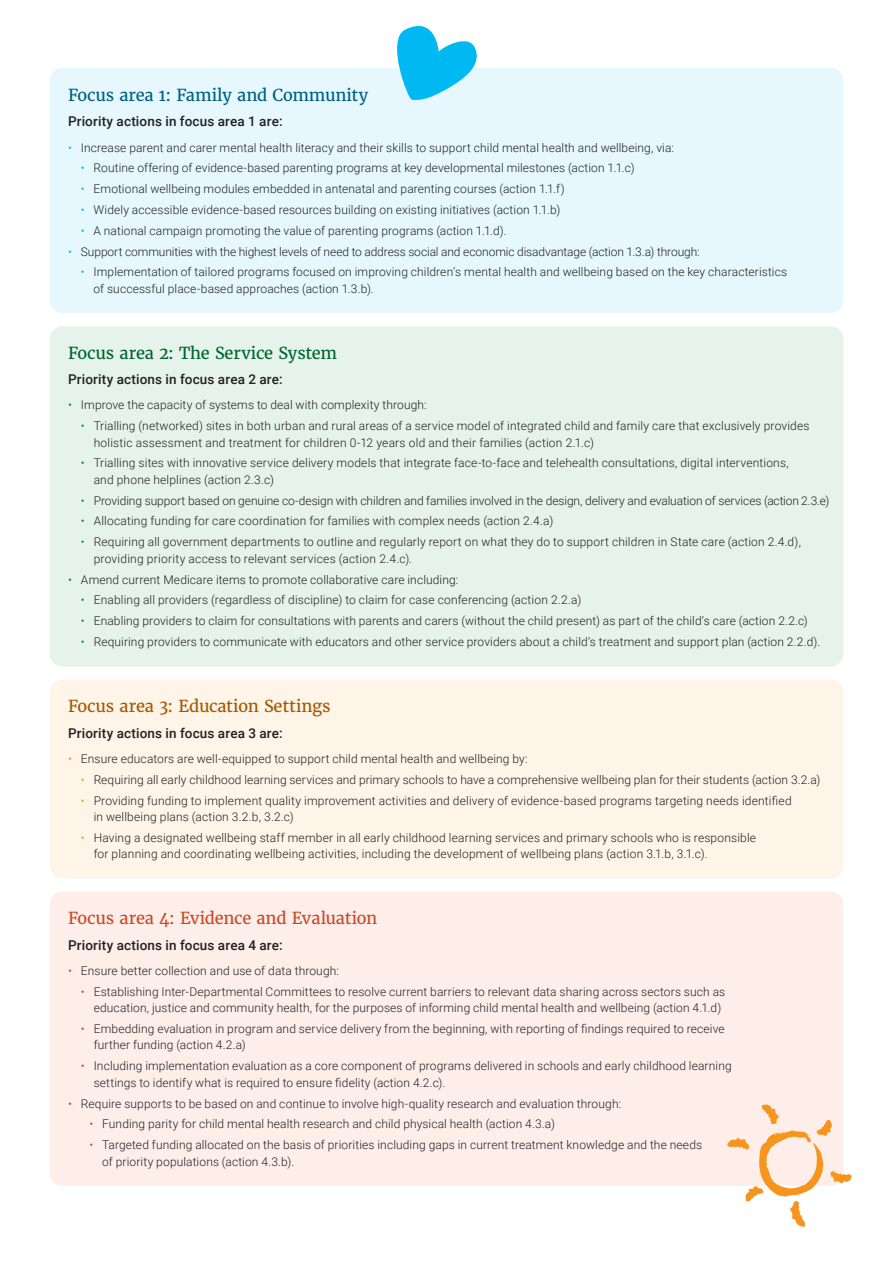
<style>
.page{position:relative;width:893px;height:1263px;background:#fff}
.page>*{position:absolute;margin:0;border:0;box-sizing:border-box;transform-origin:0 0}
.H4_ORANGE_SHADE{font:16.5px "Merriweather";letter-spacing:-.015em;color:#c94b29}
.H4_CYAN_SHADE{font:16.5px "Merriweather";letter-spacing:-.01em;color:#006183}
.H4_ORANGE_SHADE-2{font:16.5px "Merriweather";letter-spacing:-.01em;color:#a55a00}
.H4_GREEN_SHADE{font:16.5px "Merriweather";letter-spacing:-.01em;color:#006531}
.H4_ORANGE_SHADE-3{font:500 13.5px "Roboto";letter-spacing:.01em;color:#231f20}
.t1{font:300 12px/16.5px "Roboto";letter-spacing:.01em;color:#231f20}
.t2{font:300 12px "Roboto";letter-spacing:-.01em;color:#231f20}
.s1{color:#00b9f2}
.s2{color:#008942}
.s3{color:#f7941d}
.s4{color:#c94b29}
</style>
<div class="page">
<div style="left:50px;top:68px;width:793px;height:245px;background:#e6f8fe;border-radius:13px"></div>
<div style="left:50px;top:326px;width:793px;height:341px;background:#e6f3ec;border-radius:13px"></div>
<div style="left:50px;top:679px;width:793px;height:199px;background:#fef4e8;border-radius:13px"></div>
<div style="left:50px;top:891px;width:793px;height:295px;background:#feeeea;border-radius:13px"></div>
<svg style="left:397px;top:26px;width:80px;height:74px"></svg>
<svg style="left:727px;top:1104px;width:125px;height:123px"></svg>
<p class="H4_CYAN_SHADE" style="left:68px;top:85px;width:302px">Focus area 1: Family and Community</p>
<p class="H4_ORANGE_SHADE-3" style="left:68px;top:112px;width:216px">Priority actions in focus area 1 are:</p>
<p class="t1" style="left:68px;top:139px;width:607px"><span class="s1">•</span> Increase parent and carer mental health literacy and their skills to support child mental health and wellbeing, via:</p>
<p class="t1" style="left:81px;top:159px;width:555px"><span class="s1">•</span> Routine offering of evidence-based parenting programs at key developmental milestones (action 1.1.c)</p>
<p class="t1" style="left:81px;top:180px;width:485px"><span class="s1">•</span> Emotional wellbeing modules embedded in antenatal and parenting courses (action 1.1.f)</p>
<p class="t1" style="left:81px;top:201px;width:481px"><span class="s1">•</span> Widely accessible evidence-based resources building on existing initiatives (action 1.1.b)</p>
<p class="t1" style="left:81px;top:222px;width:427px"><span class="s1">•</span> A national campaign promoting the value of parenting programs (action 1.1.d).</p>
<p class="t2" style="left:68px;top:243px;width:633px"><span class="s1">•</span> Support communities with the highest levels of need to address social and economic disadvantage (action 1.3.a) through:</p>
<p class="t1" style="left:94px;top:263px;width:695px;text-indent:-13px"><span class="s1">•</span> Implementation of tailored programs focused on improving children’s mental health and wellbeing based on the key characteristics of successful place-based approaches (action 1.3.b).</p>
<p class="H4_GREEN_SHADE" style="left:68px;top:343px;width:270px">Focus area 2: The Service System</p>
<p class="H4_ORANGE_SHADE-3" style="left:68px;top:370px;width:216px">Priority actions in focus area 2 are:</p>
<p class="t1" style="left:68px;top:396px;width:360px"><span class="s2">•</span> Improve the capacity of systems to deal with complexity through:</p>
<p class="t1" style="left:94px;top:417px;width:717px;text-indent:-13px"><span class="s2">•</span> Trialling (networked) sites in both urban and rural areas of a service model of integrated child and family care that exclusively provides holistic assessment and treatment for children 0-12 years old and their families (action 2.1.c)</p>
<p class="t1" style="left:94px;top:454px;width:696px;text-indent:-13px"><span class="s2">•</span> Trialling sites with innovative service delivery models that integrate face-to-face and telehealth consultations, digital interventions, and phone helplines (action 2.3.c)</p>
<p class="t1" style="left:81px;top:492px;width:750px"><span class="s2">•</span> Providing support based on genuine co-design with children and families involved in the design, delivery and evaluation of services (action 2.3.e)</p>
<p class="t1" style="left:81px;top:512px;width:474px"><span class="s2">•</span> Allocating funding for care coordination for families with complex needs (action 2.4.a)</p>
<p class="t1" style="left:94px;top:533px;width:709px;text-indent:-13px"><span class="s2">•</span> Requiring all government departments to outline and regularly report on what they do to support children in State care (action 2.4.d), providing priority access to relevant services (action 2.4.c).</p>
<p class="t1" style="left:68px;top:571px;width:392px"><span class="s2">•</span> Amend current Medicare items to promote collaborative care including:</p>
<p class="t1" style="left:81px;top:591px;width:502px"><span class="s2">•</span> Enabling all providers (regardless of discipline) to claim for case conferencing (action 2.2.a)</p>
<p class="t1" style="left:81px;top:612px;width:728px"><span class="s2">•</span> Enabling providers to claim for consultations with parents and carers (without the child present) as part of the child’s care (action 2.2.c)</p>
<p class="t1" style="left:81px;top:633px;width:741px"><span class="s2">•</span> Requiring providers to communicate with educators and other service providers about a child’s treatment and support plan (action 2.2.d).</p>
<p class="H4_ORANGE_SHADE-2" style="left:68px;top:696px;width:264px">Focus area 3: Education Settings</p>
<p class="H4_ORANGE_SHADE-3" style="left:68px;top:723px;width:216px">Priority actions in focus area 3 are:</p>
<p class="t1" style="left:68px;top:750px;width:461px"><span class="s3">•</span> Ensure educators are well-equipped to support child mental health and wellbeing by:</p>
<p class="t1" style="left:81px;top:771px;width:741px"><span class="s3">•</span> Requiring all early childhood learning services and primary schools to have a comprehensive wellbeing plan for their students (action 3.2.a)</p>
<p class="t1" style="left:94px;top:791px;width:699px;text-indent:-13px"><span class="s3">•</span> Providing funding to implement quality improvement activities and delivery of evidence-based programs targeting needs identified in wellbeing plans (action 3.2.b, 3.2.c)</p>
<p class="t1" style="left:94px;top:829px;width:664px;text-indent:-13px"><span class="s3">•</span> Having a designated wellbeing staff member in all early childhood learning services and primary schools who is responsible for planning and coordinating wellbeing activities, including the development of wellbeing plans (action 3.1.b, 3.1.c).</p>
<p class="H4_ORANGE_SHADE" style="left:68px;top:908px;width:311px">Focus area 4: Evidence and Evaluation</p>
<p class="H4_ORANGE_SHADE-3" style="left:68px;top:935px;width:216px">Priority actions in focus area 4 are:</p>
<p class="t1" style="left:68px;top:962px;width:272px"><span class="s4">•</span> Ensure better collection and use of data through:</p>
<p class="t1" style="left:94px;top:983px;width:633px;text-indent:-13px"><span class="s4">•</span> Establishing Inter-Departmental Committees to resolve current barriers to relevant data sharing across sectors such as education, justice and community health, for the purposes of informing child mental health and wellbeing (action 4.1.d)</p>
<p class="t1" style="left:94px;top:1020px;width:632px;text-indent:-13px"><span class="s4">•</span> Embedding evaluation in program and service delivery from the beginning, with reporting of findings required to receive further funding (action 4.2.a)</p>
<p class="t1" style="left:94px;top:1057px;width:639px;text-indent:-13px"><span class="s4">•</span> Including implementation evaluation as a core component of programs delivered in schools and early childhood learning settings to identify what is required to ensure fidelity (action 4.2.c).</p>
<p class="t1" style="left:68px;top:1095px;width:554px"><span class="s4">•</span> Require supports to be based on and continue to involve high-quality research and evaluation through:</p>
<p class="t1" style="left:89px;top:1115px;width:467px"><span class="s4">•</span> Funding parity for child mental health research and child physical health (action 4.3.a)</p>
<p class="t1" style="left:102px;top:1136px;width:601px;text-indent:-13px"><span class="s4">•</span> Targeted funding allocated on the basis of priorities including gaps in current treatment knowledge and the needs of priority populations (action 4.3.b).</p>
</div>
